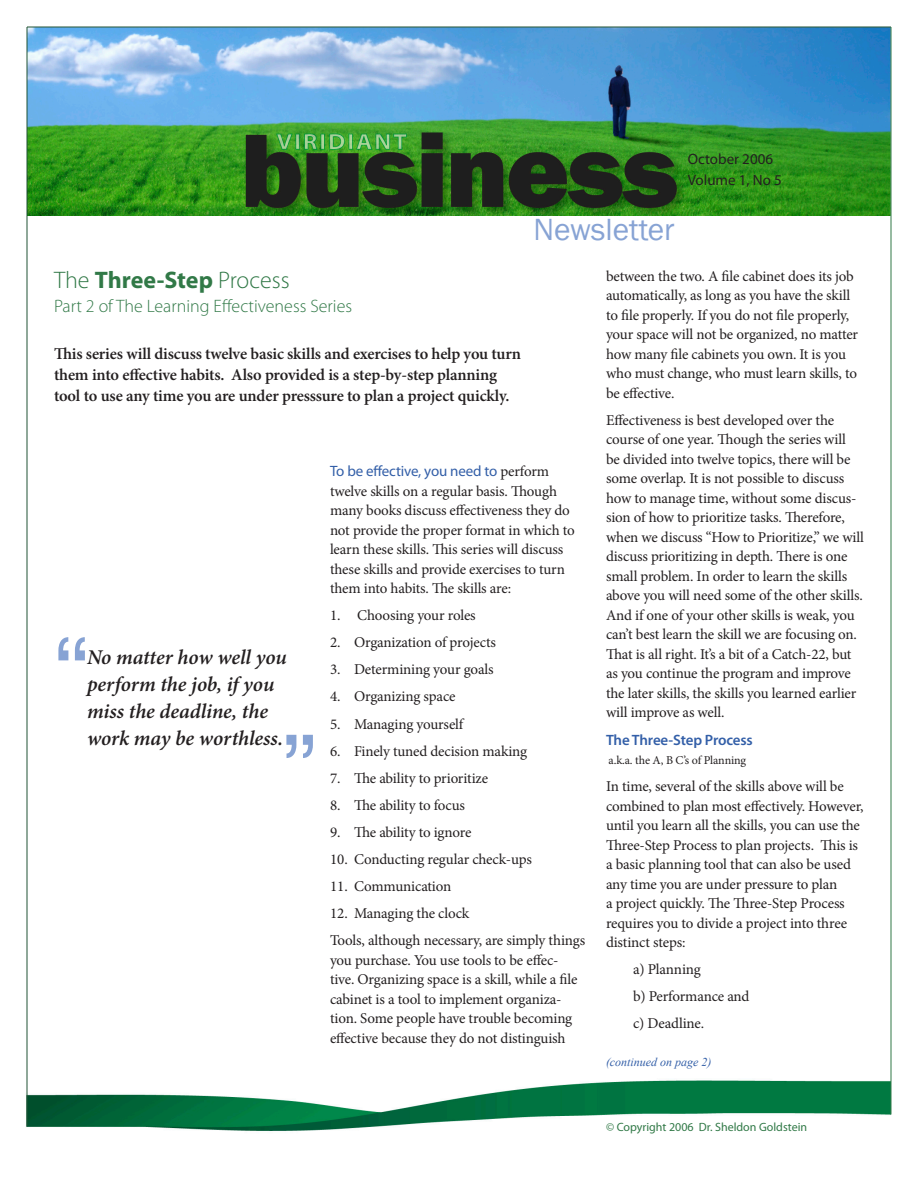
<style>
.page{position:relative;width:918px;height:1188px;background:#fff}
.page>*{position:absolute;margin:0;border:0;box-sizing:border-box;transform-origin:0 0}
.t1{font:90px "Helvetica Neue LT Std";color:#87a3d4}
.t2{font:31.5px "Franklin Gothic";color:#87a3d4}
.t3{font:300 24px "Myriad Pro";color:#317947}
.Quote_Style{font:italic 600 21px/27px "Minion Pro";letter-spacing:-.005em;color:#231f20}
.t4{font:300 18px "Myriad Pro";color:#317947}
.Intro_Call_Out{font:600 16.5px/21px "Minion Pro";letter-spacing:-.01em;color:#231f20}
.Paragraph_Style_1{font:15px/19.5px "Minion Pro";letter-spacing:-.015em;color:#231f20}
.Numbered_List_Style{font:15px "Minion Pro";letter-spacing:-.01em;color:#231f20}
.t5{font:15px "Myriad Pro";color:#231f20}
.Paragraph_Style_1-2{font:600 15px "Myriad Pro";letter-spacing:-.015em;color:#335fa8}
.t6{font:12px "Myriad Pro";color:#317947}
.Paragraph_Style_1-3{font:12px "Minion Pro";letter-spacing:-.01em;color:#231f20}
.t7{font:italic 12px "Times New Roman";color:#335fa8}
.s1{font-weight:700}
.s2{font-family:"Myriad Pro";color:#335fa8}
</style>
<div class="page">
<img style="left:28px;top:28px;width:863px;height:188px">
<img style="left:26px;top:1078px;width:864px;height:53px">
<hr style="left:27px;top:27px;width:864px;height:1px;background:#205334">
<hr style="left:27px;top:27px;width:1px;height:1099px;background:#205334">
<hr style="left:891px;top:27px;width:1px;height:1087px;background:#317947">
<p class="t2" style="left:533px;top:210px;width:143px">Newsletter</p>
<p class="t5" style="left:688px;top:150px;width:87px">October 2006</p>
<p class="t5" style="left:688px;top:171px;width:96px">Volume 1, No 5</p>
<p class="t3" style="left:54px;top:266px;width:237px">The <span class="s1">Three-Step</span> Process</p>
<p class="t4" style="left:54px;top:295px;width:300px">Part 2 of The Learning Effectiveness Series</p>
<p class="Intro_Call_Out" style="left:54px;top:344px;width:469px">This series will discuss twelve basic skills and exercises to help you turn them into effective habits. Also provided is a step-by-step planning tool to use any time you are under presssure to plan a project quickly.</p>
<p class="t1" style="left:52px;top:616px;width:40px">“</p>
<p class="Quote_Style" style="left:87px;top:644px;width:201px">No matter how well you perform the job, if you miss the deadline, the work may be worthless.</p>
<p class="t1" style="left:280px;top:713px;width:40px">”</p>
<p class="Paragraph_Style_1" style="left:330px;top:462px;width:246px"><span class="s2">To be effective, you need to</span> perform twelve skills on a regular basis. Though many books discuss effectiveness they do not provide the proper format in which to learn these skills. This series will discuss these skills and provide exercises to turn them into habits. The skills are:</p>
<p class="Numbered_List_Style" style="left:357px;top:605px;width:120px">Choosing your roles</p>
<p class="Numbered_List_Style" style="left:354px;top:633px;width:143px">Organization of projects</p>
<p class="Numbered_List_Style" style="left:354px;top:660px;width:141px">Determining your goals</p>
<p class="Numbered_List_Style" style="left:354px;top:687px;width:103px">Organizing space</p>
<p class="Numbered_List_Style" style="left:354px;top:714px;width:111px">Managing yourself</p>
<p class="Numbered_List_Style" style="left:354px;top:741px;width:175px">Finely tuned decision making</p>
<p class="Numbered_List_Style" style="left:354px;top:768px;width:136px">The ability to prioritize</p>
<p class="Numbered_List_Style" style="left:354px;top:795px;width:113px">The ability to focus</p>
<p class="Numbered_List_Style" style="left:354px;top:822px;width:119px">The ability to ignore</p>
<p class="Numbered_List_Style" style="left:330px;top:849px;width:204px">10. Conducting regular check-ups</p>
<p class="Numbered_List_Style" style="left:330px;top:876px;width:123px">11. Communication</p>
<p class="Numbered_List_Style" style="left:330px;top:903px;width:141px">12. Managing the clock</p>
<p class="Paragraph_Style_1" style="left:330px;top:931px;width:257px">Tools, although necessary, are simply things you purchase. You use tools to be effec&shy;tive. Organizing space is a skill, while a file cabinet is a tool to implement organiza&shy;tion. Some people have trouble becoming effective because they do not distinguish</p>
<p class="Paragraph_Style_1" style="left:330px;top:602px;width:12px;line-height:27px;text-align:justify">1.<br>2.<br>3.<br>4.<br>5.<br>6.<br>7.<br>8.<br>9.</p>
<p class="Paragraph_Style_1" style="left:606px;top:266px;width:254px">between the two. A file cabinet does its job automatically, as long as you have the skill to file properly. If you do not file properly, your space will not be organized, no matter how many file cabinets you own. It is you who must change, who must learn skills, to be effective.</p>
<p class="Paragraph_Style_1" style="left:606px;top:410px;width:259px">Effectiveness is best developed over the course of one year. Though the series will<br>be divided into twelve topics, there will be some overlap. It is not possible to discuss how to manage time, without some discus&shy;sion of how to prioritize tasks. Therefore, when we discuss “How to Prioritize,” we will discuss prioritizing in depth. There is one small problem. In order to learn the skills above you will need some of the other skills.<br>And if one of your other skills is weak, you can’t best learn the skill we are focusing on.<br>That is all right. It’s a bit of a Catch-22, but as you continue the program and improve the later skills, the skills you learned earlier will improve as well.</p>
<p class="Paragraph_Style_1-2" style="left:606px;top:730px;width:148px">The Three-Step Process</p>
<p class="Paragraph_Style_1-3" style="left:609px;top:752px;width:139px">a.k.a. the A, B C’s of Planning</p>
<p class="Paragraph_Style_1" style="left:606px;top:777px;width:259px">In time, several of the skills above will be combined to plan most effectively. However, until you learn all the skills, you can use the Three-Step Process to plan projects. This is a basic planning tool that can also be used any time you are under pressure to plan<br>a project quickly. The Three-Step Process requires you to divide a project into three distinct steps:</p>
<p class="Paragraph_Style_1" style="left:633px;top:960px;width:69px">a) Planning</p>
<p class="Paragraph_Style_1" style="left:633px;top:987px;width:118px">b) Performance and</p>
<p class="Paragraph_Style_1" style="left:633px;top:1014px;width:73px">c) Deadline.</p>
<p class="t7" style="left:606px;top:1054px;width:107px">(continued on page 2)</p>
<p class="t6" style="left:606px;top:1120px;width:203px">© Copyright 2006 Dr. Sheldon Goldstein</p>
</div>
